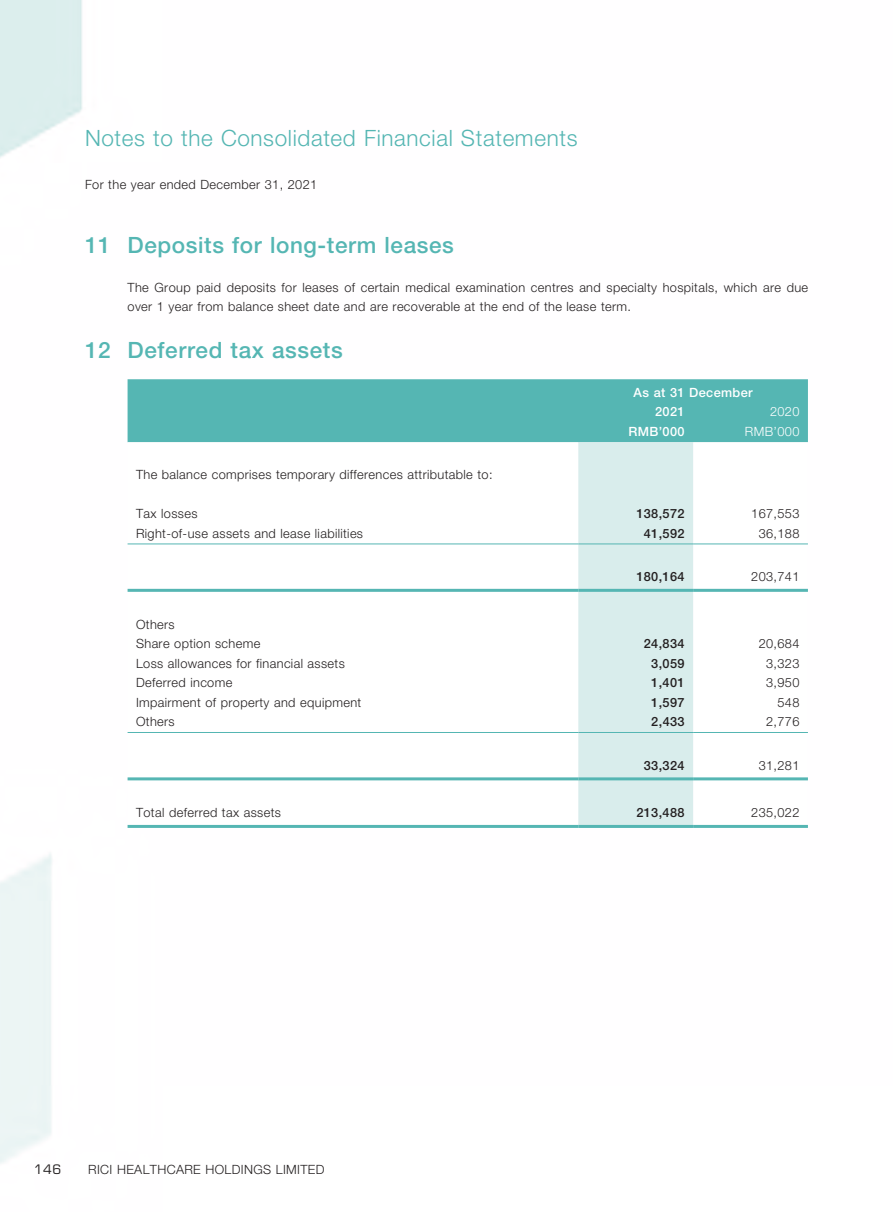
<style>
.page{position:relative;width:893px;height:1212px;background:#fff}
.page>*{position:absolute;margin:0;border:0;box-sizing:border-box;transform-origin:0 0}
.t1{font:500 22.5px "Helvetica Neue LT Std";letter-spacing:.03em;color:#55b6b3}
.t2{font:300 22.5px "Helvetica Neue LT Std";letter-spacing:.03em;color:#55b6b3}
.t3{font:300 12.75px/19.5px "Helvetica Neue LT Std";letter-spacing:.03em;color:#231f20}
.t4{font:500 12.75px "Helvetica Neue LT Std";letter-spacing:.03em;color:#231f20}
.t5{font:500 12.75px/19.5px "Helvetica Neue LT Std";letter-spacing:.03em;color:#fff}
.t6{font:300 12.75px "Helvetica Neue LT Std";letter-spacing:.03em;color:#fff}
.t7{font:12.75px "Eurostile LT Std";color:#231f20}
</style>
<div class="page">
<div style="left:128px;top:379px;width:680px;height:63px;background:#55b6b3"></div>
<svg style="left:128px;top:442px;width:680px;height:383px"></svg>
<div style="left:578px;top:442px;width:115px;height:383px;background:#d9edec"></div>
<hr style="left:128px;top:543px;width:450px;height:1px;background:#55b6b3">
<hr style="left:578px;top:543px;width:115px;height:1px;background:#55b6b3">
<hr style="left:693px;top:543px;width:115px;height:1px;background:#55b6b3">
<hr style="left:128px;top:589px;width:450px;height:3px;background:#55b6b3">
<hr style="left:578px;top:589px;width:115px;height:3px;background:#55b6b3">
<hr style="left:693px;top:589px;width:115px;height:3px;background:#55b6b3">
<hr style="left:128px;top:732px;width:450px;height:1px;background:#55b6b3">
<hr style="left:578px;top:732px;width:115px;height:1px;background:#55b6b3">
<hr style="left:693px;top:732px;width:115px;height:1px;background:#55b6b3">
<hr style="left:128px;top:777px;width:450px;height:3px;background:#55b6b3">
<hr style="left:578px;top:777px;width:115px;height:3px;background:#55b6b3">
<hr style="left:693px;top:777px;width:115px;height:3px;background:#55b6b3">
<hr style="left:128px;top:825px;width:450px;height:3px;background:#55b6b3">
<hr style="left:578px;top:825px;width:115px;height:3px;background:#55b6b3">
<hr style="left:693px;top:825px;width:115px;height:3px;background:#55b6b3">
<h1 class="t2" style="left:85px;top:124px;width:494px">Notes to the Consolidated Financial Statements</h1>
<p class="t3" style="left:85px;top:175px;width:234px">For the year ended December 31, 2021</p>
<h1 class="t1" style="left:85px;top:231px;width:370px">11 Deposits for long-term leases</h1>
<p class="t3" style="left:128px;top:277px;width:682px">The Group paid deposits for leases of certain medical examination centres and specialty hospitals, which are due over 1 year from balance sheet date and are recoverable at the end of the lease term.</p>
<h1 class="t1" style="left:85px;top:336px;width:259px">12 Deferred tax assets</h1>
<p class="t5" style="left:655px;top:382px;width:99px;text-indent:-22px">As at 31 December<br>2021</p>
<p class="t6" style="left:770px;top:404px;width:31px">2020</p>
<p class="t5" style="left:628px;top:421px;width:58px">RMB’000</p>
<p class="t6" style="left:745px;top:423px;width:56px">RMB’000</p>
<p class="t3" style="left:136px;top:464px;width:358px">The balance comprises temporary differences attributable to:</p>
<p class="t3" style="left:136px;top:503px;width:63px">Tax losses</p>
<p class="t4" style="left:636px;top:506px;width:50px">138,572</p>
<p class="t3" style="left:751px;top:503px;width:50px">167,553</p>
<p class="t3" style="left:136px;top:523px;width:229px">Right-of-use assets and lease liabilities</p>
<p class="t4" style="left:644px;top:525px;width:42px">41,592</p>
<p class="t3" style="left:759px;top:523px;width:42px">36,188</p>
<p class="t4" style="left:636px;top:569px;width:50px">180,164</p>
<p class="t3" style="left:751px;top:567px;width:50px">203,741</p>
<p class="t3" style="left:136px;top:614px;width:126px">Others<br>Share option scheme</p>
<p class="t4" style="left:644px;top:636px;width:42px">24,834</p>
<p class="t3" style="left:759px;top:634px;width:42px">20,684</p>
<p class="t3" style="left:136px;top:653px;width:210px">Loss allowances for financial assets</p>
<p class="t4" style="left:651px;top:655px;width:35px">3,059</p>
<p class="t3" style="left:766px;top:653px;width:35px">3,323</p>
<p class="t3" style="left:136px;top:673px;width:98px">Deferred income</p>
<p class="t4" style="left:651px;top:675px;width:35px">1,401</p>
<p class="t3" style="left:766px;top:673px;width:35px">3,950</p>
<p class="t3" style="left:136px;top:692px;width:227px">Impairment of property and equipment</p>
<p class="t4" style="left:651px;top:694px;width:35px">1,597</p>
<p class="t3" style="left:777px;top:692px;width:23px">548</p>
<p class="t3" style="left:136px;top:712px;width:40px">Others</p>
<p class="t4" style="left:651px;top:714px;width:35px">2,433</p>
<p class="t3" style="left:766px;top:712px;width:35px">2,776</p>
<p class="t4" style="left:644px;top:757px;width:42px">33,324</p>
<p class="t3" style="left:759px;top:755px;width:42px">31,281</p>
<p class="t3" style="left:136px;top:803px;width:146px">Total deferred tax assets</p>
<p class="t4" style="left:636px;top:805px;width:50px">213,488</p>
<p class="t3" style="left:751px;top:803px;width:50px">235,022</p>
<p class="t7" style="left:34px;top:1161px;width:29px">146</p>
<p class="t3" style="left:88px;top:1159px;width:238px">RICI HEALTHCARE HOLDINGS LIMITED</p>
</div>
